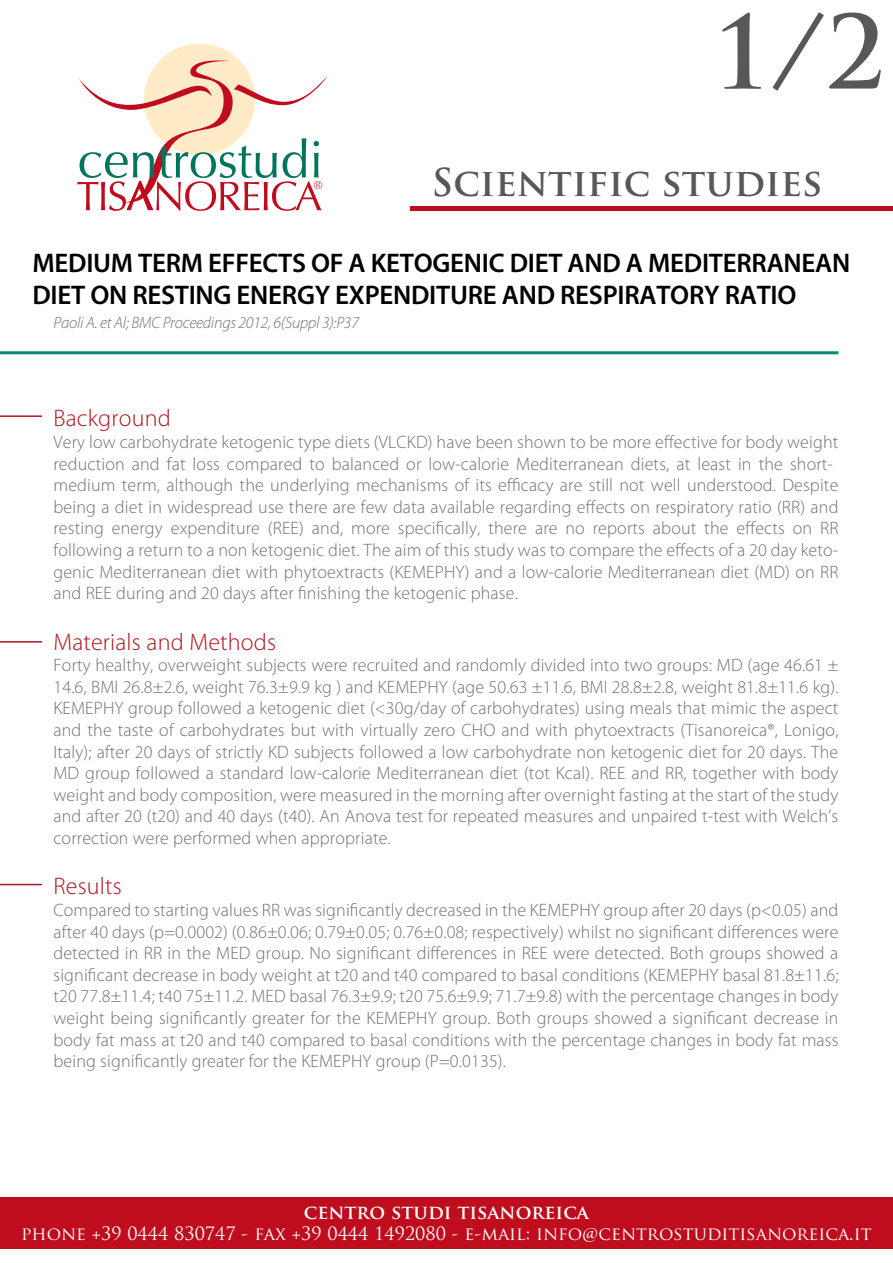
<style>
.page{position:relative;width:893px;height:1263px;background:#fff}
.page>*{position:absolute;margin:0;border:0;box-sizing:border-box;transform-origin:0 0}
.t1{font:700 99px "Trajan Pro";color:#58585a}
.t2{font:700 37.5px "Trajan Pro";color:#58585a}
.t3{font:600 27px/32.4px "Myriad Pro";letter-spacing:-.01em;color:#000}
.t4{font:300 24px "Myriad Pro";letter-spacing:.01em;color:#b0141f}
.t5{font:700 19.05px "Trajan Pro";color:#fff}
.t6{font:300 18px/21.6px "Myriad Pro";letter-spacing:.01em;color:#707172;text-align:justify}
.t7{font:18px "Trajan Pro";color:#fff}
.t8{font:italic 300 16.5px "Myriad Pro";letter-spacing:-.015em;color:#707172}
</style>
<div class="page">
<hr style="left:0;top:351px;width:838px;height:3px;background:#008c76">
<hr style="left:410px;top:207px;width:483px;height:4px;background:#bf0d1d">
<hr style="left:0;top:415px;width:42px;height:2px;background:#b0141f">
<hr style="left:0;top:641px;width:42px;height:1px;background:#b0141f">
<hr style="left:0;top:884px;width:42px;height:1px;background:#b0141f">
<div style="left:144px;top:44px;width:111px;height:111px;background:#ffebc6;border-radius:50%"></div>
<svg style="left:77px;top:59px;width:250px;height:152px"></svg>
<div style="left:0;top:1197px;width:892px;height:52px;background:#bf0d1d"></div>
<h1 class="t1" style="left:712px;top:-9px;width:174px">1/2</h1>
<h2 class="t2" style="left:432px;top:159px;width:392px">SCIENTIFIC STUDIES</h2>
<h3 class="t3" style="left:32px;top:246px;width:819px">MEDIUM TERM EFFECTS OF A KETOGENIC DIET AND A MEDITERRANEAN<br>DIET ON RESTING ENERGY EXPENDITURE AND RESPIRATORY RATIO</h3>
<p class="t8" style="left:53px;top:314px;width:307px">Paoli A. et Al; BMC Proceedings 2012, 6(Suppl 3):P37</p>
<h3 class="t4" style="left:53px;top:405px;width:119px">Background</h3>
<p class="t6" style="left:53px;top:431px;width:787px;text-align:left">Very low carbohydrate ketogenic type diets (VLCKD) have been shown to be more effective for body weight reduction and fat loss compared to balanced or low-calorie Mediterranean diets, at least in the short&shy;medium term, although the underlying mechanisms of its efficacy are still not well understood. Despite being a diet in widespread use there are few data available regarding effects on respiratory ratio (RR) and resting energy expenditure (REE) and, more specifically, there are no reports about the effects on RR following a return to a non ketogenic diet. The aim of this study was to compare the effects of a 20 day keto&shy;genic Mediterranean diet with phytoextracts (KEMEPHY) and a low-calorie Mediterranean diet (MD) on RR and REE during and 20 days after finishing the ketogenic phase.</p>
<h3 class="t4" style="left:53px;top:628px;width:224px">Materials and Methods</h3>
<p class="t6" style="left:53px;top:655px;width:786px">Forty healthy, overweight subjects were recruited and randomly divided into two groups: MD (age 46.61 ± 14.6, BMI 26.8±2.6, weight 76.3±9.9 kg ) and KEMEPHY (age 50.63 ±11.6, BMI 28.8±2.8, weight 81.8±11.6 kg).<br>KEMEPHY group followed a ketogenic diet (&lt;30g/day of carbohydrates) using meals that mimic the aspect and the taste of carbohydrates but with virtually zero CHO and with phytoextracts (Tisanoreica®, Lonigo, Italy); after 20 days of strictly KD subjects followed a low carbohydrate non ketogenic diet for 20 days. The MD group followed a standard low-calorie Mediterranean diet (tot Kcal). REE and RR, together with body weight and body composition, were measured in the morning after overnight fasting at the start of the study and after 20 (t20) and 40 days (t40). An Anova test for repeated measures and unpaired t-test with Welch’s correction were performed when appropriate.</p>
<h3 class="t4" style="left:53px;top:873px;width:70px">Results</h3>
<p class="t6" style="left:53px;top:899px;width:786px">Compared to starting values RR was significantly decreased in the KEMEPHY group after 20 days (p&lt;0.05) and after 40 days (p=0.0002) (0.86±0.06; 0.79±0.05; 0.76±0.08; respectively) whilst no significant differences were detected in RR in the MED group. No significant differences in REE were detected. Both groups showed a significant decrease in body weight at t20 and t40 compared to basal conditions (KEMEPHY basal 81.8±11.6; t20 77.8±11.4; t40 75±11.2. MED basal 76.3±9.9; t20 75.6±9.9; 71.7±9.8) with the percentage changes in body weight being significantly greater for the KEMEPHY group. Both groups showed a significant decrease in body fat mass at t20 and t40 compared to basal conditions with the percentage changes in body fat mass being significantly greater for the KEMEPHY group (P=0.0135).</p>
<p class="t5" style="left:304px;top:1200px;width:286px">CENTRO STUDI TISANOREICA</p>
<p class="t7" style="left:21px;top:1222px;width:852px">PHONE +39 0444 830747 - FAX +39 0444 1492080 - E-MAIL: INFO@CENTROSTUDITISANOREICA.IT</p>
</div>
